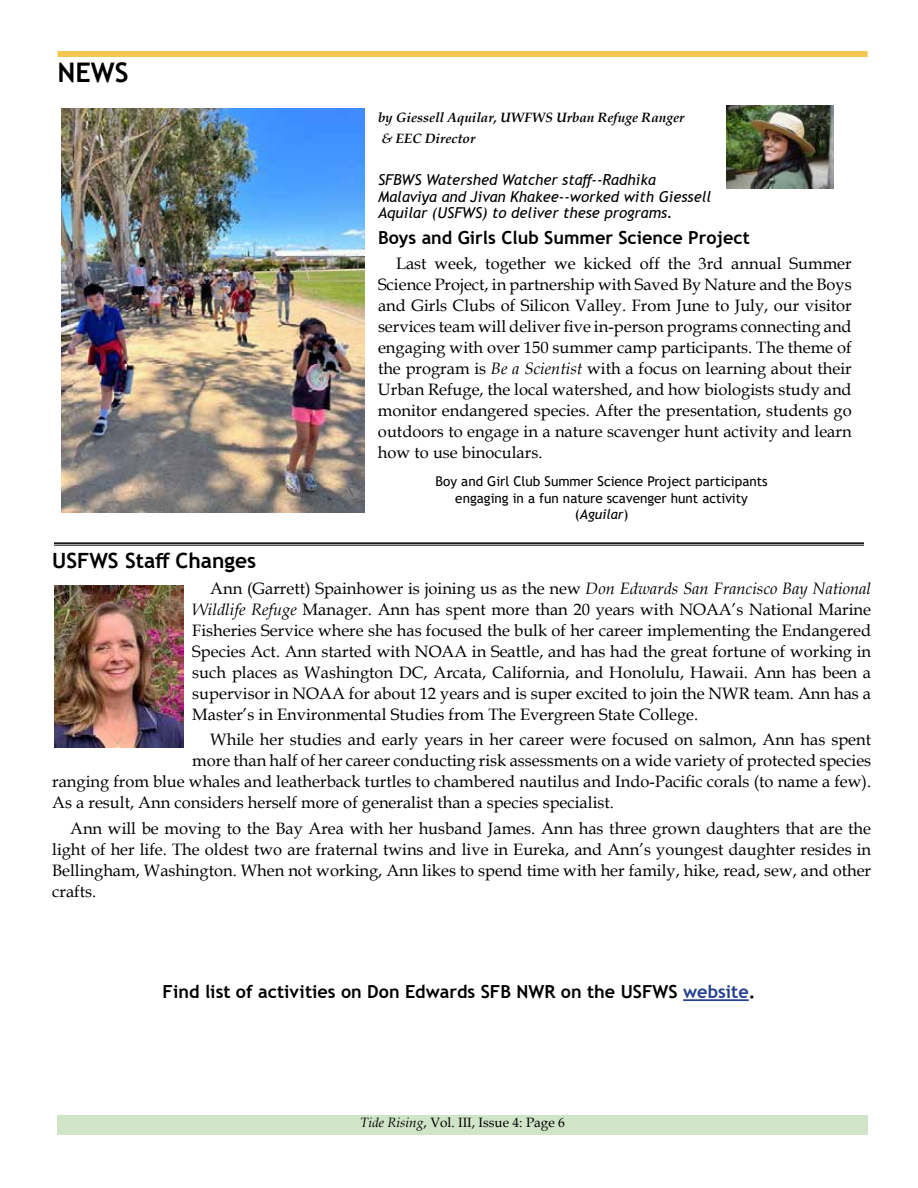
<style>
.page{position:relative;width:918px;height:1188px;background:#fff}
.page>*{position:absolute;margin:0;border:0;box-sizing:border-box;transform-origin:0 0}
.t1{font:700 27px "Trebuchet MS";color:#000}
.t2{font:700 21px "Trebuchet MS";color:#000}
.Heading__12{font:700 18px "Trebuchet MS";color:#000}
.t3{font:16.5px/21px "Book Antiqua";color:#000;text-align:justify}
.t4{font:italic 15px/16.5px "Trebuchet MS";color:#000}
.t5{font:13.5px/16.5px "Trebuchet MS";color:#000;text-align:center}
.t6{font:italic 700 13.5px/21px "Book Antiqua";color:#000}
.t7{font:13.5px "Book Antiqua";color:#000}
.t8{font:italic 13.5px "Trebuchet MS";color:#000}
.s1{font-style:italic}
.s2{font-style:normal}
.s3{color:#25408f}
</style>
<div class="page">
<div style="left:58px;top:51px;width:810px;height:6px;background:#f6c550"></div>
<div style="left:58px;top:1115px;width:810px;height:20px;background:#d0e4c8"></div>
<hr style="left:54px;top:542px;width:810px;height:2px;background:#000">
<hr style="left:54px;top:545px;width:810px;height:1px;background:#000">
<img style="left:61px;top:109px;width:304px;height:404px">
<img style="left:726px;top:106px;width:108px;height:83px">
<img style="left:54px;top:585px;width:129px;height:162px">
<hr style="left:683px;top:999px;width:66px;height:2px;background:#25408f">
<p class="t1" style="left:58px;top:56px;width:73px">NEWS</p>
<p class="t6" style="left:378px;top:107px;width:308px">by Giessell Aquilar, UWFWS Urban Refuge Ranger &amp; EEC Director</p>
<p class="t4" style="left:378px;top:171px;width:335px">SFBWS Watershed Watcher staff--Radhika<br>Malaviya and Jivan Khakee--worked with Giessell<br>Aquilar (USFWS) to deliver these programs.</p>
<p class="Heading__12" style="left:378px;top:226px;width:373px">Boys and Girls Club Summer Science Project</p>
<p class="t3" style="left:378px;top:253px;width:475px;text-indent:18px">Last week, together we kicked off the 3rd annual Summer Science Project, in partnership with Saved By Nature and the Boys and Girls Clubs of Silicon Valley. From June to July, our visitor services team will deliver five in-person programs connecting and engaging with over 150 summer camp participants. The theme of the program is <span class="s1">Be a Scientist</span> with a focus on learning about their Urban Refuge, the local watershed, and how biologists study and monitor endangered species. After the presentation, students go outdoors to engage in a nature scavenger hunt activity and learn how to use binoculars.</p>
<p class="t5" style="left:436px;top:473px;width:333px">Boy and Girl Club Summer Science Project participants engaging in a fun nature scavenger hunt activity</p>
<p class="t8" style="left:575px;top:506px;width:55px"><span class="s2">(</span>Aguilar<span class="s2">)</span></p>
<p class="t2" style="left:52px;top:548px;width:206px">USFWS Staff Changes</p>
<p class="t3" style="left:192px;top:577px;width:680px;text-indent:18px">Ann (Garrett) Spainhower is joining us as the new <span class="s1">Don Edwards San Francisco Bay National Wildlife Refuge</span> Manager. Ann has spent more than 20 years with NOAA’s National Marine Fisheries Service where she has focused the bulk of her career implementing the Endangered Species Act. Ann started with NOAA in Seattle, and has had the great fortune of working in such places as Washington DC, Arcata, California, and Honolulu, Hawaii. Ann has been a supervisor in NOAA for about 12 years and is super excited to join the NWR team. Ann has a Master’s in Environmental Studies from The Evergreen State College.</p>
<p class="t3" style="left:210px;top:729px;width:662px">While her studies and early years in her career were focused on salmon, Ann has spent</p>
<p class="t3" style="left:192px;top:750px;width:680px">more than half of her career conducting risk assessments on a wide variety of protected species</p>
<p class="t3" style="left:52px;top:771px;width:821px">ranging from blue whales and leatherback turtles to chambered nautilus and Indo-Pacific corals (to name a few).</p>
<p class="t3" style="left:52px;top:792px;width:563px">As a result, Ann considers herself more of generalist than a species specialist.</p>
<p class="t3" style="left:52px;top:817px;width:821px;text-indent:18px">Ann will be moving to the Bay Area with her husband James. Ann has three grown daughters that are the light of her life. The oldest two are fraternal twins and live in Eureka, and Ann’s youngest daughter resides in Bellingham, Washington. When not working, Ann likes to spend time with her family, hike, read, sew, and other crafts.</p>
<p class="Heading__12" style="left:163px;top:980px;width:594px">Find list of activities on Don Edwards SFB NWR on the USFWS <span class="s3">website</span>.</p>
<p class="t7" style="left:360px;top:1113px;width:206px"><span class="s1">Tide Rising</span>, Vol. III, Issue 4: Page 6</p>
</div>
